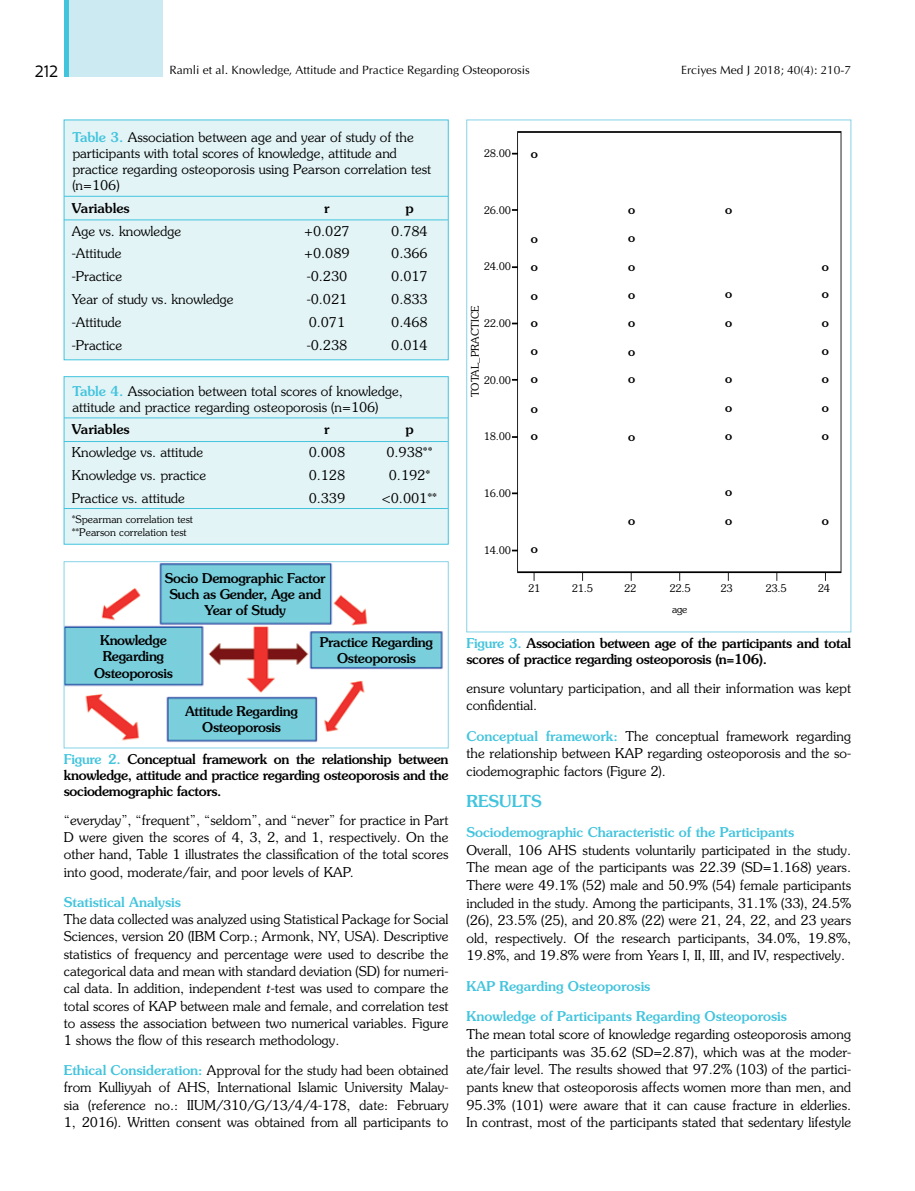
<style>
.page{position:relative;width:915px;height:1191px;background:#fff}
.page>*{position:absolute;margin:0;border:0;box-sizing:border-box;transform-origin:0 0}
.t1{font:500 16.5px "Souvenir Std";color:#42c4dd}
.t2{font:16.5px "Centrale Sans";color:#000}
.t3{font:300 13.5px/17.7px "Souvenir Std";color:#000;text-align:justify}
.t4{font:500 13.5px/16.2px "Souvenir Std";letter-spacing:-.02em;color:#000;text-align:center}
.t5{font:500 13.5px "Souvenir Std";color:#42c4dd}
.t6{font:500 13.5px "Souvenir Std";color:#000}
.t7{font:12px "Optima Normal Tr";color:#000}
.t8{font:500 12px "Souvenir Std";color:#000}
.t9{font:300 10.5px/13.5px "Souvenir Std";color:#000}
.s1{font-weight:500;color:#42c4dd}
.s2{color:#42c4dd}
.s3{font-style:italic}
</style>
<div class="page">
<div style="left:64px;top:120px;width:384px;height:240px;background:#e3f4f7;border:1px solid #42c4dd"></div>
<hr style="left:64px;top:220px;width:384px;height:1px;background:#42c4dd">
<hr style="left:64px;top:196px;width:384px;height:1px;background:#42c4dd">
<div style="left:64px;top:376px;width:384px;height:168px;background:#e3f4f7;border:1px solid #42c4dd"></div>
<hr style="left:64px;top:441px;width:384px;height:1px;background:#42c4dd">
<hr style="left:64px;top:418px;width:384px;height:1px;background:#42c4dd">
<hr style="left:64px;top:508px;width:384px;height:1px;background:#42c4dd">
<div style="left:64px;top:0;width:98px;height:77px;background:#cbeaf2"></div>
<hr style="left:64px;top:0;width:4px;height:77px;background:#42c4dd">
<img style="left:511px;top:131px;width:331px;height:450px">
<img style="left:66px;top:563px;width:377px;height:180px">
<div style="left:64px;top:561px;width:384px;height:187px;border:1px solid #86d3e6"></div>
<p class="t2" style="left:35px;top:62px;width:25px">212</p>
<p class="t7" style="left:169px;top:62px;width:362px">Ramli et al. Knowledge, Attitude and Practice Regarding Osteoporosis</p>
<p class="t7" style="left:680px;top:62px;width:171px">Erciyes Med J 2018; 40(4): 210-7</p>
<p class="t3" style="left:72px;top:129px;width:360px;line-height:16.2px;text-align:left"><span class="s1">Table 3.</span> Association between age and year of study of the participants with total scores of knowledge, attitude and practice regarding osteoporosis using Pearson correlation test (n=106)</p>
<p class="t6" style="left:72px;top:200px;width:59px">Variables</p>
<p class="t4" style="left:324px;top:200px;width:7px">r</p>
<p class="t4" style="left:405px;top:200px;width:10px">p</p>
<p class="t3" style="left:72px;top:222px;width:111px">Age vs. knowledge</p>
<p class="t3" style="left:304px;top:222px;width:47px">+0.027</p>
<p class="t3" style="left:391px;top:222px;width:38px">0.784</p>
<p class="t3" style="left:72px;top:245px;width:51px">-Attitude</p>
<p class="t3" style="left:304px;top:245px;width:47px">+0.089</p>
<p class="t3" style="left:391px;top:245px;width:38px">0.366</p>
<p class="t3" style="left:72px;top:268px;width:52px">-Practice</p>
<p class="t3" style="left:306px;top:268px;width:42px">-0.230</p>
<p class="t3" style="left:391px;top:268px;width:38px">0.017</p>
<p class="t3" style="left:72px;top:290px;width:163px">Year of study vs. knowledge</p>
<p class="t3" style="left:306px;top:290px;width:42px">-0.021</p>
<p class="t3" style="left:391px;top:290px;width:38px">0.833</p>
<p class="t3" style="left:72px;top:313px;width:51px">-Attitude</p>
<p class="t3" style="left:308px;top:313px;width:38px">0.071</p>
<p class="t3" style="left:391px;top:313px;width:38px">0.468</p>
<p class="t3" style="left:72px;top:336px;width:52px">-Practice</p>
<p class="t3" style="left:306px;top:336px;width:42px">-0.238</p>
<p class="t3" style="left:391px;top:336px;width:38px">0.014</p>
<p class="t3" style="left:72px;top:383px;width:332px;line-height:16.2px"><span class="s1">Table 4.</span> Association between total scores of knowledge, attitude and practice regarding osteoporosis (n=106)</p>
<p class="t6" style="left:72px;top:421px;width:59px">Variables</p>
<p class="t4" style="left:324px;top:421px;width:7px">r</p>
<p class="t4" style="left:405px;top:421px;width:10px">p</p>
<p class="t3" style="left:72px;top:443px;width:133px">Knowledge vs. attitude</p>
<p class="t3" style="left:308px;top:443px;width:38px">0.008</p>
<p class="t3" style="left:386px;top:443px;width:48px">0.938**</p>
<p class="t3" style="left:72px;top:466px;width:136px">Knowledge vs. practice</p>
<p class="t3" style="left:308px;top:466px;width:38px">0.128</p>
<p class="t3" style="left:389px;top:466px;width:43px">0.192*</p>
<p class="t3" style="left:72px;top:489px;width:115px">Practice vs. attitude</p>
<p class="t3" style="left:308px;top:489px;width:38px">0.339</p>
<p class="t3" style="left:382px;top:489px;width:57px">&lt;0.001**</p>
<p class="t9" style="left:72px;top:512px;width:123px">*Spearman correlation test **Pearson correlation test</p>
<p class="t4" style="left:165px;top:570px;width:162px">Socio Demographic Factor<br>Such as Gender, Age and<br>Year of Study</p>
<p class="t4" style="left:94px;top:632px;width:80px">Knowledge<br>Regarding<br>Osteoporosis</p>
<p class="t4" style="left:319px;top:634px;width:115px">Practice Regarding<br>Osteoporosis</p>
<p class="t4" style="left:185px;top:703px;width:114px">Attitude Regarding<br>Osteoporosis</p>
<p class="t4" style="left:64px;top:751px;width:386px;text-align:justify"><span class="s2">Figure 2.</span> Conceptual framework on the relationship between knowledge, attitude and practice regarding osteoporosis and the sociodemographic factors.</p>
<p class="t3" style="left:64px;top:811px;width:386px;line-height:17.2px">“everyday”, “frequent”, “seldom”, and “never” for practice in Part D were given the scores of 4, 3, 2, and 1, respectively. On the other hand, Table 1 illustrates the classification of the total scores into good, moderate/fair, and poor levels of KAP.</p>
<p class="t5" style="left:64px;top:893px;width:118px">Statistical Analysis</p>
<p class="t3" style="left:64px;top:910px;width:386px;line-height:17.2px">The data collected was analyzed using Statistical Package for Social Sciences, version 20 (IBM Corp.; Armonk, NY, USA). Descriptive statistics of frequency and percentage were used to describe the categorical data and mean with standard deviation (SD) for numeri&shy;cal data. In addition, independent <span class="s3">t</span>-test was used to compare the total scores of KAP between male and female, and correlation test to assess the association between two numerical variables. Figure 1 shows the flow of this research methodology.</p>
<p class="t3" style="left:64px;top:1061px;width:386px;line-height:17.2px"><span class="s1">Ethical Consideration:</span> Approval for the study had been obtained from Kulliyyah of AHS, International Islamic University Malay&shy;sia (reference no.: IIUM/310/G/13/4/4-178, date: February 1, 2016). Written consent was obtained from all participants to</p>
<p class="t9" style="left:483px;top:146px;width:29px">28.00</p>
<p class="t8" style="left:530px;top:146px;width:9px">o</p>
<p class="t9" style="left:483px;top:203px;width:29px">26.00</p>
<p class="t9" style="left:483px;top:260px;width:29px">24.00</p>
<p class="t9" style="left:468px;top:397px;width:94px;rotate:-90deg">TOTAL_PRACTICE</p>
<p class="t9" style="left:483px;top:316px;width:29px">22.00</p>
<p class="t9" style="left:483px;top:373px;width:29px">20.00</p>
<p class="t9" style="left:483px;top:430px;width:29px">18.00</p>
<p class="t8" style="left:530px;top:231px;width:9px">o</p>
<p class="t8" style="left:530px;top:259px;width:9px">o</p>
<p class="t8" style="left:530px;top:288px;width:9px">o</p>
<p class="t8" style="left:530px;top:315px;width:9px">o</p>
<p class="t8" style="left:530px;top:343px;width:9px">o</p>
<p class="t8" style="left:530px;top:372px;width:9px">o</p>
<p class="t8" style="left:530px;top:401px;width:9px">o</p>
<p class="t8" style="left:530px;top:428px;width:9px">o</p>
<p class="t8" style="left:628px;top:203px;width:9px">o</p>
<p class="t8" style="left:628px;top:230px;width:9px">o</p>
<p class="t8" style="left:628px;top:259px;width:9px">o</p>
<p class="t8" style="left:628px;top:288px;width:9px">o</p>
<p class="t8" style="left:628px;top:315px;width:9px">o</p>
<p class="t8" style="left:628px;top:344px;width:9px">o</p>
<p class="t8" style="left:628px;top:372px;width:9px">o</p>
<p class="t8" style="left:628px;top:429px;width:9px">o</p>
<p class="t8" style="left:724px;top:203px;width:9px">o</p>
<p class="t8" style="left:724px;top:287px;width:9px">o</p>
<p class="t8" style="left:724px;top:315px;width:9px">o</p>
<p class="t8" style="left:724px;top:372px;width:9px">o</p>
<p class="t8" style="left:724px;top:400px;width:9px">o</p>
<p class="t8" style="left:724px;top:428px;width:9px">o</p>
<p class="t8" style="left:821px;top:259px;width:9px">o</p>
<p class="t8" style="left:821px;top:287px;width:9px">o</p>
<p class="t8" style="left:821px;top:315px;width:9px">o</p>
<p class="t8" style="left:821px;top:343px;width:9px">o</p>
<p class="t8" style="left:821px;top:372px;width:9px">o</p>
<p class="t8" style="left:821px;top:400px;width:9px">o</p>
<p class="t8" style="left:821px;top:428px;width:9px">o</p>
<p class="t9" style="left:483px;top:487px;width:29px">16.00</p>
<p class="t9" style="left:483px;top:543px;width:29px">14.00</p>
<p class="t8" style="left:530px;top:542px;width:9px">o</p>
<p class="t8" style="left:724px;top:484px;width:9px">o</p>
<p class="t8" style="left:628px;top:513px;width:9px">o</p>
<p class="t8" style="left:724px;top:513px;width:9px">o</p>
<p class="t8" style="left:821px;top:513px;width:9px">o</p>
<p class="t9" style="left:528px;top:581px;width:14px">21</p>
<p class="t9" style="left:571px;top:581px;width:23px">21.5</p>
<p class="t9" style="left:624px;top:581px;width:14px">22</p>
<p class="t9" style="left:669px;top:581px;width:23px">22.5</p>
<p class="t9" style="left:720px;top:581px;width:14px">23</p>
<p class="t9" style="left:765px;top:581px;width:23px">23.5</p>
<p class="t9" style="left:817px;top:581px;width:14px">24</p>
<p class="t9" style="left:671px;top:602px;width:17px">age</p>
<p class="t4" style="left:466px;top:635px;width:386px;text-align:left"><span class="s2">Figure 3.</span> Association between age of the participants and total scores of practice regarding osteoporosis (n=106).</p>
<p class="t3" style="left:466px;top:679px;width:386px">ensure voluntary participation, and all their information was kept confidential.</p>
<p class="t3" style="left:466px;top:727px;width:386px"><span class="s1">Conceptual framework:</span> The conceptual framework regarding the relationship between KAP regarding osteoporosis and the so&shy;ciodemographic factors (Figure 2).</p>
<p class="t1" style="left:466px;top:790px;width:77px">RESULTS</p>
<p class="t5" style="left:466px;top:824px;width:329px">Sociodemographic Characteristic of the Participants</p>
<p class="t3" style="left:466px;top:841px;width:386px">Overall, 106 AHS students voluntarily participated in the study.<br>The mean age of the participants was 22.39 (SD=1.168) years.<br>There were 49.1% (52) male and 50.9% (54) female participants included in the study. Among the participants, 31.1% (33), 24.5% (26), 23.5% (25), and 20.8% (22) were 21, 24, 22, and 23 years old, respectively. Of the research participants, 34.0%, 19.8%, 19.8%, and 19.8% were from Years I, II, III, and IV, respectively.</p>
<p class="t5" style="left:466px;top:977px;width:185px">KAP Regarding Osteoporosis</p>
<p class="t5" style="left:466px;top:1008px;width:322px">Knowledge of Participants Regarding Osteoporosis</p>
<p class="t3" style="left:466px;top:1025px;width:386px">The mean total score of knowledge regarding osteoporosis among the participants was 35.62 (SD=2.87), which was at the moder&shy;ate/fair level. The results showed that 97.2% (103) of the partici&shy;pants knew that osteoporosis affects women more than men, and 95.3% (101) were aware that it can cause fracture in elderlies.<br>In contrast, most of the participants stated that sedentary lifestyle</p>
</div>
